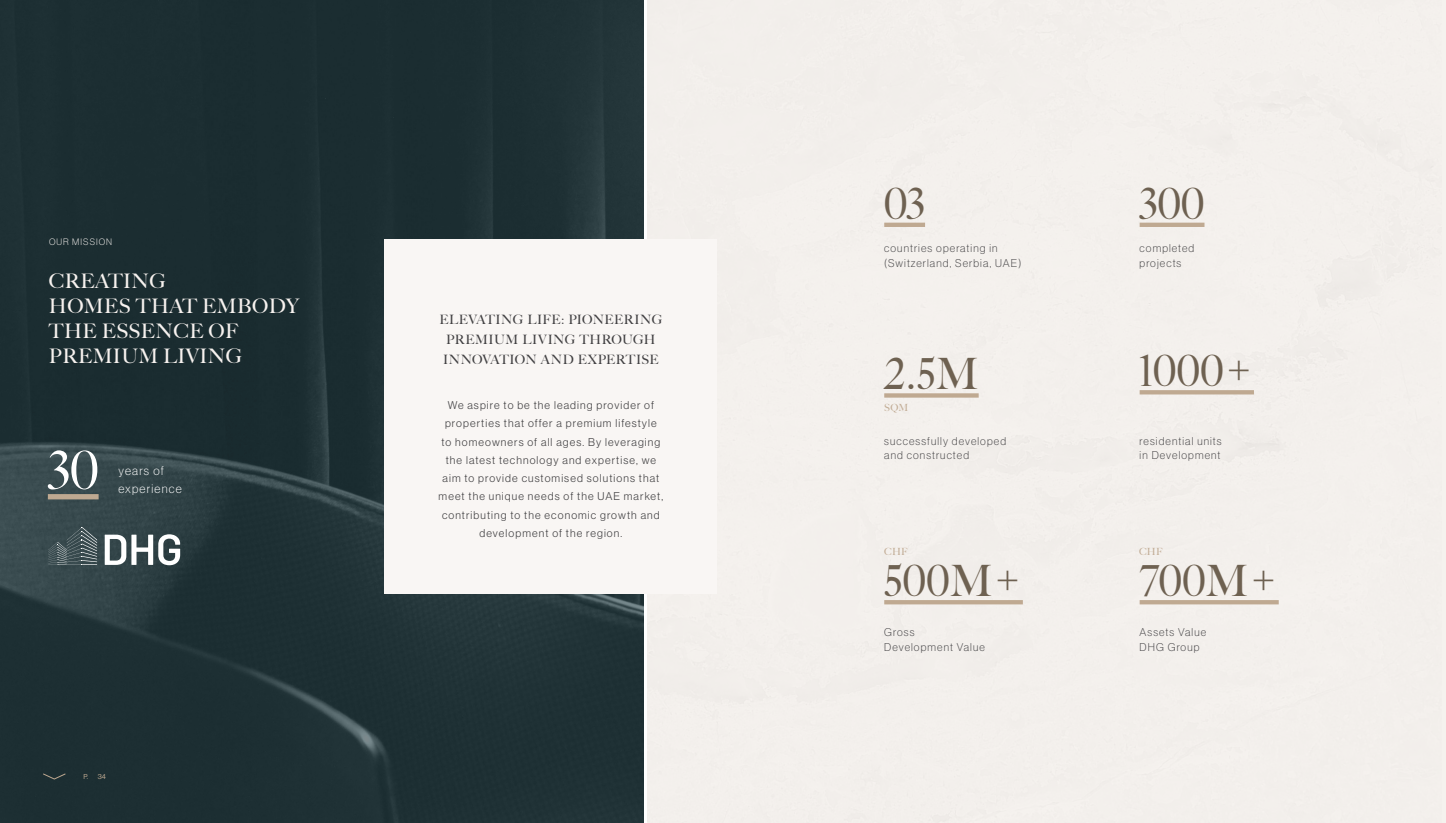
<style>
.page{position:relative;width:1446px;height:823px;background:#fff}
.page>*{position:absolute;margin:0;border:0;box-sizing:border-box;transform-origin:0 0}
.t1{font:53.2px "Big Caslon FB";color:#fff}
.t2{font:43.2px "Big Caslon FB";color:#6e6151}
.t3{font:20px/24.9px "Big Caslon FB";letter-spacing:.02em;color:#f7f2ef}
.t4{font:12.9px/19.8px "Big Caslon FB";letter-spacing:.035em;color:#414042}
.t5{font:12.2px/18.2px "N Haas Grotesk DS Pro 35 X Lt";letter-spacing:.1em;color:#fff}
.t6{font:11px/18.2px "N Haas Grotesk DS Pro 45 Lt";letter-spacing:.1em;color:#414042;text-align:center}
.t7{font:11px/14.8px "N Haas Grotesk DS Pro 35 X Lt";letter-spacing:.1em;color:#414042}
.t8{font:9.9px "Big Caslon FB";letter-spacing:.02em;color:#c2ad96}
.t9{font:9.1px "N Haas Grotesk DS Pro 35 X Lt";letter-spacing:.115em;color:#f7f2ef}
.t10{font:6.9px "N Haas Grotesk DS Pro 55 Rg";color:#c0aa92}
</style>
<div class="page">
<img style="left:0;top:0;width:643px;height:822px">
<div style="left:384px;top:239px;width:333px;height:353px;background:#f9f6f4"></div>
<div style="left:884px;top:222px;width:41px;height:5px;background:#bfa991"></div>
<div style="left:48px;top:494px;width:51px;height:5px;background:#bfa991"></div>
<div style="left:1139px;top:222px;width:65px;height:5px;background:#bfa991"></div>
<svg style="left:1139px;top:390px;width:115px;height:4px"></svg>
<div style="left:884px;top:599px;width:139px;height:5px;background:#bfa991"></div>
<div style="left:1139px;top:599px;width:139px;height:5px;background:#bfa991"></div>
<svg style="left:884px;top:393px;width:94px;height:4px"></svg>
<svg style="left:48px;top:526px;width:49px;height:39px"></svg>
<svg style="left:105px;top:534px;width:75px;height:31px"></svg>
<svg style="left:42px;top:772px;width:24px;height:7px"></svg>
<p class="t9" style="left:49px;top:237px;width:65px">OUR MISSION</p>
<h3 class="t3" style="left:49px;top:268px;width:252px">CREATING<br>HOMES THAT EMBODY<br>THE ESSENCE OF<br>PREMIUM LIVING</h3>
<h1 class="t1" style="left:48px;top:439px;width:52px">30</h1>
<p class="t5" style="left:118px;top:461px;width:65px">years of experience</p>
<p class="t10" style="left:83px;top:772px;width:24px">P. 34</p>
<p class="t4" style="left:439px;top:309px;width:224px">ELEVATING LIFE: PIONEERING<br>PREMIUM LIVING THROUGH<br>INNOVATION AND EXPERTISE</p>
<p class="t6" style="left:439px;top:396px;width:226px">We aspire to be the leading provider of properties that offer a premium lifestyle<br>to homeowners of all ages. By leveraging the latest technology and expertise, we aim to provide customised solutions that meet the unique needs of the UAE market, contributing to the economic growth and development of the region.</p>
<h2 class="t2" style="left:884px;top:178px;width:42px">03</h2>
<h2 class="t2" style="left:1139px;top:178px;width:66px">300</h2>
<p class="t7" style="left:884px;top:240px;width:139px">countries operating in (Switzerland, Serbia, UAE)</p>
<p class="t7" style="left:1139px;top:240px;width:56px">completed projects</p>
<h2 class="t2" style="left:884px;top:348px;width:96px">2.5M</h2>
<h2 class="t2" style="left:1139px;top:345px;width:116px">1000+</h2>
<p class="t8" style="left:884px;top:402px;width:26px">SQM</p>
<p class="t7" style="left:884px;top:433px;width:123px">successfully developed and constructed</p>
<p class="t7" style="left:1139px;top:433px;width:84px">residential units in Development</p>
<p class="t8" style="left:884px;top:545px;width:25px">CHF</p>
<p class="t8" style="left:1139px;top:545px;width:25px">CHF</p>
<h2 class="t2" style="left:884px;top:555px;width:140px">500M+</h2>
<h2 class="t2" style="left:1139px;top:555px;width:141px">700M+</h2>
<p class="t7" style="left:884px;top:624px;width:102px">Gross<br>Development Value</p>
<p class="t7" style="left:1139px;top:624px;width:68px">Assets Value<br>DHG Group</p>
</div>
